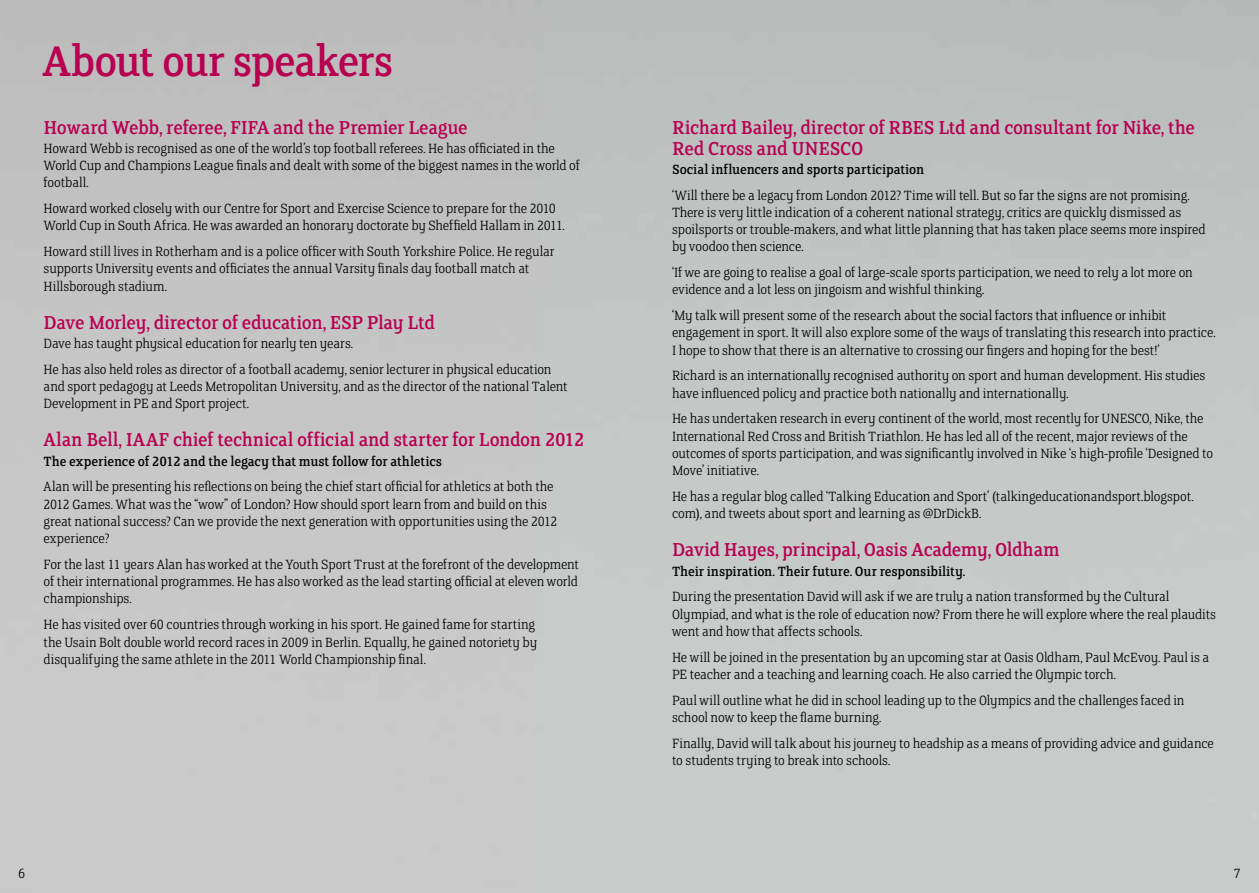
<style>
.page{position:relative;width:1259px;height:893px;background:#fff}
.page>*{position:absolute;margin:0;border:0;box-sizing:border-box;transform-origin:0 0}
.t1{font:48px "FS Clerkenwell";letter-spacing:-.025em;color:#b70050}
.t2{font:21px/21px "FS Clerkenwell";letter-spacing:-.015em;color:#b70050}
.t3{font:300 15px/17.2px "FS Clerkenwell";letter-spacing:-.005em;color:#000}
.t4{font:15px "FS Clerkenwell";letter-spacing:-.005em;color:#000}
</style>
<div class="page">
<h1 class="t1" style="left:43px;top:38px;width:352px">About our speakers</h1>
<h2 class="t2" style="left:44px;top:118px;width:426px">Howard Webb, referee, FIFA and the Premier League</h2>
<p class="t3" style="left:44px;top:140px;width:538px">Howard Webb is recognised as one of the world’s top football referees. He has officiated in the<br>World Cup and Champions League finals and dealt with some of the biggest names in the world of football.</p>
<p class="t3" style="left:44px;top:200px;width:523px">Howard worked closely with our Centre for Sport and Exercise Science to prepare for the 2010<br>World Cup in South Africa. He was awarded an honorary doctorate by Sheffield Hallam in 2011.</p>
<p class="t3" style="left:44px;top:243px;width:512px">Howard still lives in Rotherham and is a police officer with South Yorkshire Police. He regular supports University events and officiates the annual Varsity finals day football match at<br>Hillsborough stadium.</p>
<h2 class="t2" style="left:44px;top:313px;width:393px">Dave Morley, director of education, ESP Play Ltd</h2>
<p class="t3" style="left:44px;top:331px;width:509px;line-height:25.8px">Dave has taught physical education for nearly ten years.<br>He has also held roles as director of a football academy, senior lecturer in physical education</p>
<p class="t3" style="left:44px;top:378px;width:525px">and sport pedagogy at Leeds Metropolitan University, and as the director of the national Talent<br>Development in PE and Sport project.</p>
<h2 class="t2" style="left:44px;top:430px;width:542px">Alan Bell, IAAF chief technical official and starter for London 2012</h2>
<p class="t4" style="left:44px;top:454px;width:400px">The experience of 2012 and the legacy that must follow for athletics</p>
<p class="t3" style="left:44px;top:478px;width:515px">Alan will be presenting his reflections on being the chief start official for athletics at both the 2012 Games. What was the “wow” of London? How should sport learn from and build on this great national success? Can we provide the next generation with opportunities using the 2012 experience?</p>
<p class="t3" style="left:44px;top:556px;width:537px;text-align:justify">For the last 11 years Alan has worked at the Youth Sport Trust at the forefront of the development of their international programmes. He has also worked as the lead starting official at eleven world championships.</p>
<p class="t3" style="left:44px;top:616px;width:495px">He has visited over 60 countries through working in his sport. He gained fame for starting the Usain Bolt double world record races in 2009 in Berlin. Equally, he gained notoriety by disqualifying the same athlete in the 2011 World Championship final.</p>
<h2 class="t2" style="left:672px;top:118px;width:524px">Richard Bailey, director of RBES Ltd and consultant for Nike, the<br>Red Cross and UNESCO</h2>
<p class="t4" style="left:672px;top:162px;width:254px">Social influencers and sports participation</p>
<p class="t3" style="left:672px;top:186px;width:535px">‘Will there be a legacy from London 2012? Time will tell. But so far the signs are not promising.<br>There is very little indication of a coherent national strategy, critics are quickly dismissed as spoilsports or trouble-makers, and what little planning that has taken place seems more inspired by voodoo then science.</p>
<p class="t3" style="left:672px;top:264px;width:522px">‘If we are going to realise a goal of large-scale sports participation, we need to rely a lot more on evidence and a lot less on jingoism and wishful thinking.</p>
<p class="t3" style="left:672px;top:307px;width:545px">‘My talk will present some of the research about the social factors that influence or inhibit engagement in sport. It will also explore some of the ways of translating this research into practice.<br>I hope to show that there is an alternative to crossing our fingers and hoping for the best!’</p>
<p class="t3" style="left:672px;top:367px;width:535px">Richard is an internationally recognised authority on sport and human development. His studies have influenced policy and practice both nationally and internationally.</p>
<p class="t3" style="left:672px;top:410px;width:542px">He has undertaken research in every continent of the world, most recently for UNESCO, Nike, the International Red Cross and British Triathlon. He has led all of the recent, major reviews of the outcomes of sports participation, and was significantly involved in Nike ‘s high-profile ‘Designed to Move’ initiative.</p>
<p class="t3" style="left:672px;top:488px;width:523px">He has a regular blog called ‘Talking Education and Sport’ (talkingeducationandsport.blogspot. com), and tweets about sport and learning as @DrDickB.</p>
<h2 class="t2" style="left:672px;top:540px;width:389px">David Hayes, principal, Oasis Academy, Oldham</h2>
<p class="t4" style="left:672px;top:564px;width:295px">Their inspiration. Their future. Our responsibility.</p>
<p class="t3" style="left:672px;top:588px;width:545px">During the presentation David will ask if we are truly a nation transformed by the Cultural<br>Olympiad, and what is the role of education now? From there he will explore where the real plaudits went and how that affects schools.</p>
<p class="t3" style="left:672px;top:648px;width:538px">He will be joined in the presentation by an upcoming star at Oasis Oldham, Paul McEvoy. Paul is a<br>PE teacher and a teaching and learning coach. He also carried the Olympic torch.</p>
<p class="t3" style="left:672px;top:691px;width:514px">Paul will outline what he did in school leading up to the Olympics and the challenges faced in school now to keep the flame burning.</p>
<p class="t3" style="left:672px;top:734px;width:543px">Finally, David will talk about his journey to headship as a means of providing advice and guidance to students trying to break into schools.</p>
<p class="t3" style="left:18px;top:865px;width:9px">6</p>
<p class="t3" style="left:1233px;top:865px;width:9px">7</p>
</div>
